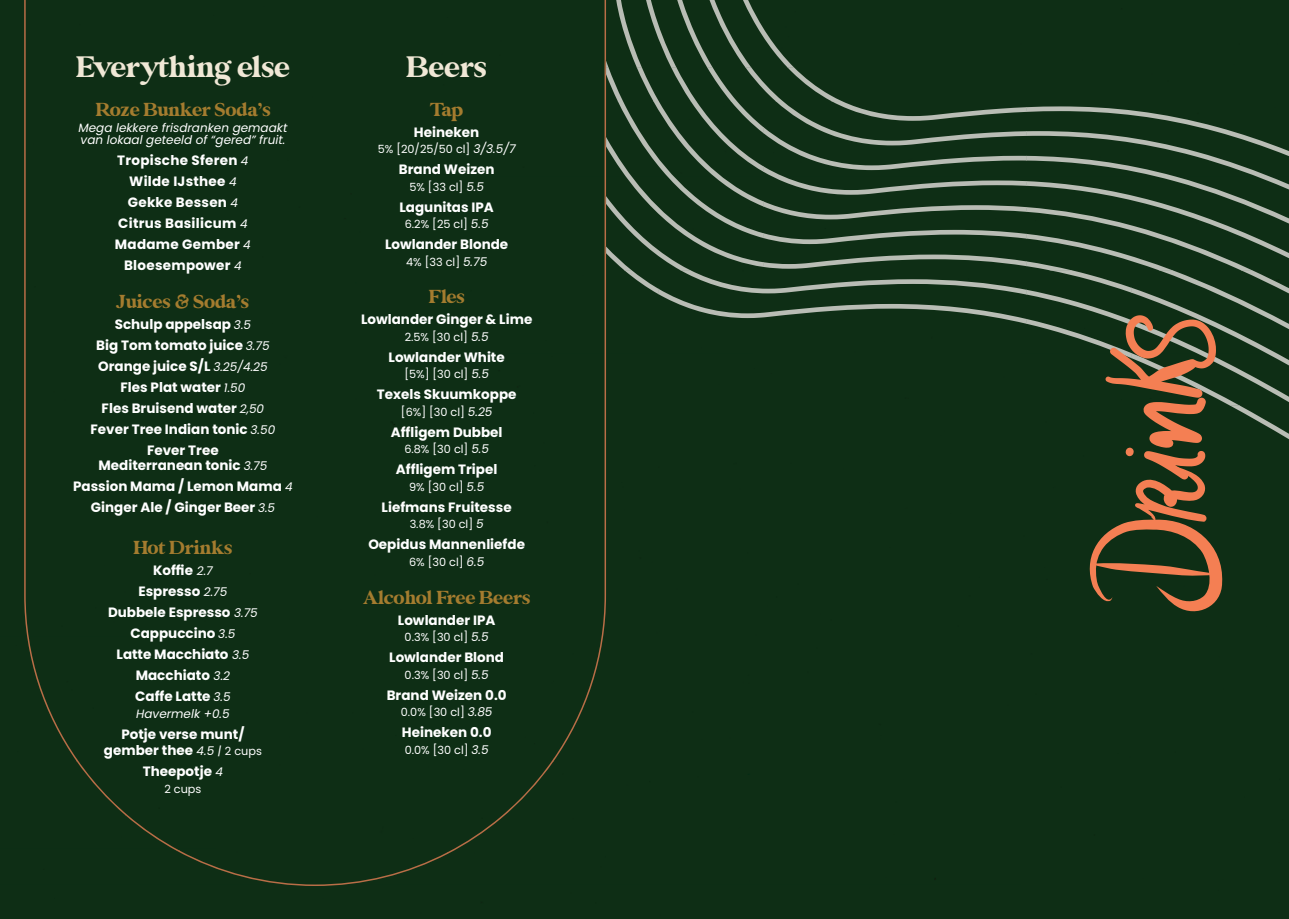
<style>
.page{position:relative;width:1289px;height:919px;background:#fff}
.page>*{position:absolute;margin:0;border:0;box-sizing:border-box;transform-origin:0 0}
.t1{font:33px "Glamour Absolute";color:#f0e8d6}
.t2{font:21px "Glamour Absolute";color:#a47c2f}
.t3{font:700 13.5px/21px "Poppins";color:#fff;text-align:center}
.t4{font:700 13.5px/21px "Poppins";letter-spacing:.02em;color:#fff;text-align:center}
.t5{font:italic 12px/12px "Poppins";color:#fff}
.t6{font:11.25px "Poppins";color:#fff}
.s1{font-weight:400;font-style:italic;font-size:12px}
.s2{font-weight:400;font-size:11.25px}
.s3{font-style:italic;font-size:12px}
</style>
<div class="page">
<div style="left:0;top:0;width:1288px;height:918px;background:#0e2e15"></div>
<img style="left:1026px;top:106px;width:262px;height:164px">
<img style="left:1131px;top:270px;width:157px;height:136px">
<img style="left:1229px;top:405px;width:59px;height:34px">
<img style="left:1026px;top:270px;width:105px;height:88px">
<img style="left:606px;top:101px;width:420px;height:169px">
<img style="left:658px;top:270px;width:368px;height:54px">
<img style="left:606px;top:67px;width:236px;height:34px">
<img style="left:606px;top:0;width:188px;height:68px">
<img style="left:624px;top:270px;width:34px;height:24px">
<svg style="left:1083px;top:315px;width:141px;height:303px;background:#494528"></svg>
<div style="left:553px;top:0;width:53px;height:761px;background:#0e2e15"></div>
<div style="left:500px;top:758px;width:53px;height:61px;background:#0e2e15"></div>
<img style="left:447px;top:816px;width:54px;height:38px">
<div style="left:176px;top:850px;width:272px;height:35px;background:#0e2e15"></div>
<img style="left:125px;top:815px;width:55px;height:35px">
<div style="left:77px;top:758px;width:51px;height:57px;background:#0e2e15"></div>
<div style="left:24px;top:0;width:53px;height:761px;background:#0e2e15"></div>
<img style="left:605px;top:60px;width:1px;height:193px">
<h1 class="t1" style="left:76px;top:46px;width:215px">Everything else</h1>
<h1 class="t1" style="left:407px;top:46px;width:81px">Beers</h1>
<h2 class="t2" style="left:95px;top:96px;width:176px">Roze Bunker Soda’s</h2>
<p class="t5" style="left:78px;top:122px;width:210px">Mega lekkere frisdranken gemaakt van lokaal geteeld of “gered” fruit.</p>
<p class="t4" style="left:115px;top:150px;width:137px">Tropische Sferen <span class="s1">4<br></span>Wilde IJsthee <span class="s1">4<br></span>Gekke Bessen <span class="s1">4<br></span>Citrus Basilicum <span class="s1">4<br></span>Madame Gember <span class="s1">4<br></span>Bloesempower <span class="s1">4</span></p>
<h2 class="t2" style="left:117px;top:288px;width:133px">Juices &amp; Soda’s</h2>
<p class="t3" style="left:91px;top:313px;width:186px">Schulp appelsap <span class="s1">3.5<br></span>Big Tom tomato juice <span class="s1">3.75<br></span>Orange juice S/L <span class="s1">3.25/4.25<br></span>Fles Plat water <span class="s1">1.50<br></span>Fles Bruisend water <span class="s1">2,50<br></span>Fever Tree Indian tonic <span class="s1">3.50<br></span>Fever Tree</p>
<p class="t3" style="left:73px;top:454px;width:221px">Mediterranean tonic <span class="s1">3.75<br></span>Passion Mama / Lemon Mama <span class="s1">4<br></span>Ginger Ale / Ginger Beer <span class="s1">3.5</span></p>
<h2 class="t2" style="left:134px;top:534px;width:100px">Hot Drinks</h2>
<p class="t3" style="left:108px;top:559px;width:151px">Koffie <span class="s1">2.7<br></span>Espresso <span class="s1">2.75<br></span>Dubbele Espresso <span class="s1">3.75<br></span>Cappuccino <span class="s1">3.5<br></span>Latte Macchiato <span class="s1">3.5<br></span>Macchiato <span class="s1">3.2<br></span>Caffe Latte <span class="s1">3.5</span></p>
<p class="t5" style="left:136px;top:707px;width:95px">Havermelk +0.5</p>
<p class="t3" style="left:104px;top:725px;width:159px;line-height:16.5px">Potje verse munt/ gember thee <span class="s1">4.5 |</span> <span class="s2">2 cups</span></p>
<p class="t3" style="left:143px;top:760px;width:82px">Theepotje <span class="s1">4</span></p>
<p class="t6" style="left:164px;top:782px;width:38px">2 cups</p>
<h2 class="t2" style="left:430px;top:96px;width:35px">Tap</h2>
<p class="t3" style="left:414px;top:121px;width:67px">Heineken</p>
<p class="t6" style="left:378px;top:143px;width:139px">5% [20/25/50 cl] <span class="s3">3/3.5/7</span></p>
<p class="t3" style="left:399px;top:159px;width:97px">Brand Weizen</p>
<p class="t6" style="left:409px;top:180px;width:76px">5% [33 cl] <span class="s3">5.5</span></p>
<p class="t3" style="left:399px;top:196px;width:96px">Lagunitas IPA</p>
<p class="t6" style="left:405px;top:218px;width:85px">6.2% [25 cl] <span class="s3">5.5</span></p>
<p class="t3" style="left:385px;top:234px;width:125px">Lowlander Blonde</p>
<p class="t6" style="left:406px;top:255px;width:83px">4% [33 cl] <span class="s3">5.75</span></p>
<h2 class="t2" style="left:429px;top:284px;width:37px">Fles</h2>
<p class="t3" style="left:361px;top:309px;width:173px">Lowlander Ginger &amp; Lime</p>
<p class="t6" style="left:405px;top:330px;width:85px">2.5% [30 cl] <span class="s3">5.5</span></p>
<p class="t3" style="left:388px;top:346px;width:118px">Lowlander White</p>
<p class="t6" style="left:404px;top:368px;width:86px">[5%] [30 cl] <span class="s3">5.5</span></p>
<p class="t3" style="left:377px;top:384px;width:141px">Texels Skuumkoppe</p>
<p class="t6" style="left:401px;top:405px;width:93px">[6%] [30 cl] <span class="s3">5.25</span></p>
<p class="t3" style="left:391px;top:421px;width:113px">Affligem Dubbel</p>
<p class="t6" style="left:404px;top:443px;width:86px">6.8% [30 cl] <span class="s3">5.5</span></p>
<p class="t3" style="left:396px;top:459px;width:103px">Affligem Tripel</p>
<p class="t6" style="left:409px;top:480px;width:77px">9% [30 cl] <span class="s3">5.5</span></p>
<p class="t3" style="left:381px;top:496px;width:131px">Liefmans Fruitesse</p>
<p class="t6" style="left:409px;top:518px;width:75px">3.8% [30 cl] <span class="s3">5</span></p>
<p class="t3" style="left:368px;top:534px;width:158px">Oepidus Mannenliefde</p>
<p class="t6" style="left:409px;top:555px;width:77px">6% [30 cl] <span class="s3">6.5</span></p>
<h2 class="t2" style="left:363px;top:584px;width:168px">Alcohol Free Beers</h2>
<p class="t3" style="left:398px;top:609px;width:99px">Lowlander IPA</p>
<p class="t6" style="left:404px;top:630px;width:85px">0.3% [30 cl] <span class="s3">5.5</span></p>
<p class="t3" style="left:389px;top:646px;width:116px">Lowlander Blond</p>
<p class="t6" style="left:404px;top:668px;width:85px">0.3% [30 cl] <span class="s3">5.5</span></p>
<p class="t3" style="left:387px;top:684px;width:121px">Brand Weizen 0.0</p>
<p class="t6" style="left:401px;top:705px;width:93px">0.0% [30 cl] <span class="s3">3.85</span></p>
<p class="t3" style="left:402px;top:721px;width:91px">Heineken 0.0</p>
<p class="t6" style="left:404px;top:743px;width:85px">0.0% [30 cl] <span class="s3">3.5</span></p>
</div>
